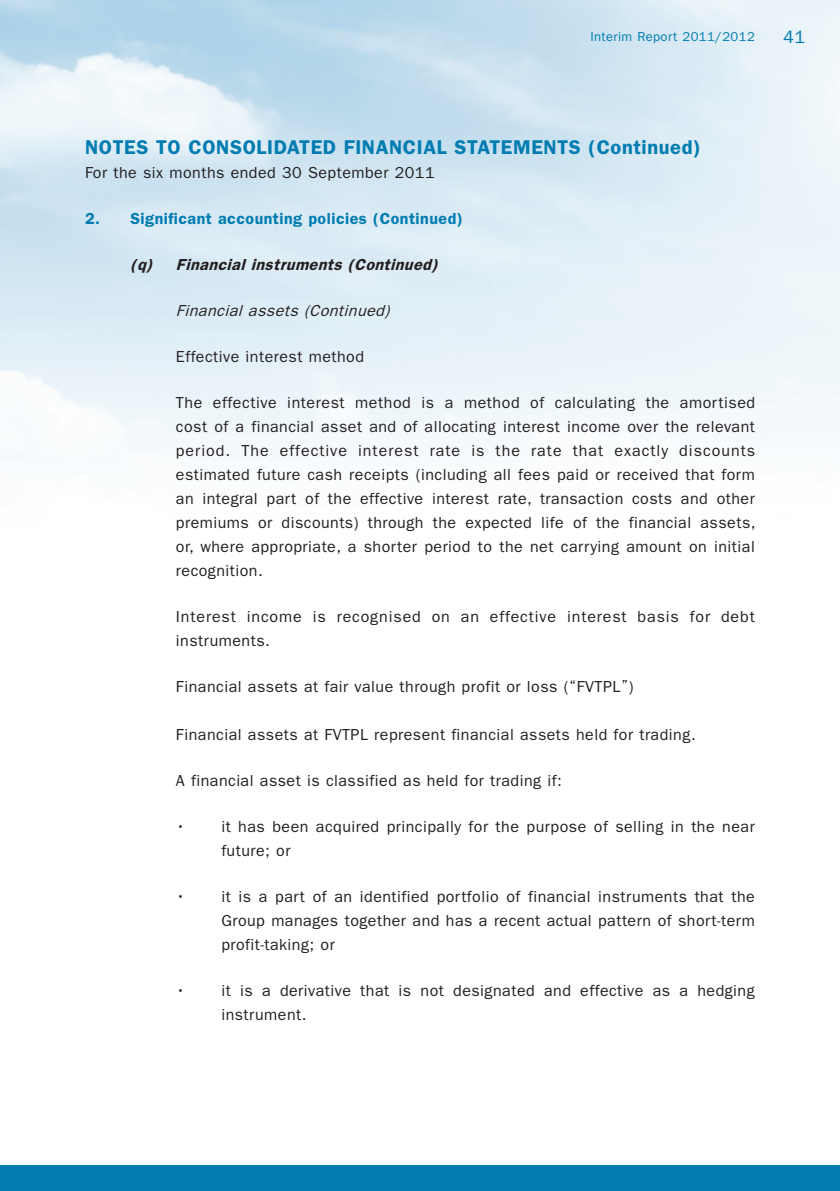
<style>
.page{position:relative;width:840px;height:1191px;background:#fff}
.page>*{position:absolute;margin:0;border:0;box-sizing:border-box;transform-origin:0 0}
.Heading_1{font:600 20px "ITC Franklin Gothic Std";letter-spacing:.03em;color:#007cb1}
.t1{font:18px "ITC Franklin Gothic Std";color:#007cb1}
.Body_Text{font:16px/24px "ITC Franklin Gothic Std";letter-spacing:.03em;color:#231f20;text-align:justify}
.Heading_5{font:16px "ITC Franklin Gothic Std";letter-spacing:.03em;color:#231f20}
.Body_Text-2{font:16px/24px "ITC Franklin Gothic Std";letter-spacing:.055em;color:#231f20}
.Heading_2{font:600 16px "ITC Franklin Gothic Std";letter-spacing:.03em;color:#007cb1}
.Heading_3{font:italic 600 16px "ITC Franklin Gothic Std";color:#231f20}
.Heading_4{font:italic 16px "ITC Franklin Gothic Std";color:#231f20}
.t2{font:13px "ITC Franklin Gothic Std";letter-spacing:.03em;color:#007cb1}
</style>
<div class="page">
<div style="left:0;top:1165px;width:839px;height:26px;background:#007cb1"></div>
<p class="t2" style="left:590px;top:30px;width:166px">Interim Report 2011/2012</p>
<p class="t1" style="left:782px;top:27px;width:24px">41</p>
<p class="Heading_1" style="left:85px;top:135px;width:616px">NOTES TO CONSOLIDATED FINANCIAL STATEMENTS (Continued)</p>
<p class="Body_Text" style="left:85px;top:161px;width:351px">For the six months ended 30 September 2011</p>
<p class="Heading_2" style="left:85px;top:209px;width:379px">2. Significant accounting policies (Continued)</p>
<p class="Heading_3" style="left:130px;top:255px;width:313px">(q) Financial instruments (Continued)</p>
<p class="Heading_4" style="left:176px;top:301px;width:220px">Financial assets (Continued)</p>
<p class="Heading_5" style="left:176px;top:347px;width:189px">Effective interest method</p>
<p class="Body_Text" style="left:176px;top:391px;width:581px">The effective interest method is a method of calculating the amortised cost of a financial asset and of allocating interest income over the relevant period. The effective interest rate is the rate that exactly discounts estimated future cash receipts (including all fees paid or received that form an integral part of the effective interest rate, transaction costs and other premiums or discounts) through the expected life of the financial assets, or, where appropriate, a shorter period to the net carrying amount on initial recognition.</p>
<p class="Body_Text-2" style="left:176px;top:605px;width:580px">Interest income is recognised on an effective interest basis for debt instruments.</p>
<p class="Heading_5" style="left:176px;top:677px;width:459px">Financial assets at fair value through profit or loss (“FVTPL”)</p>
<p class="Heading_5" style="left:176px;top:725px;width:521px">Financial assets at FVTPL represent financial assets held for trading.</p>
<p class="Body_Text" style="left:176px;top:769px;width:387px">A financial asset is classified as held for trading if:</p>
<p class="Body_Text" style="left:221px;top:815px;width:534px;text-indent:-45px">• it has been acquired principally for the purpose of selling in the near future; or</p>
<p class="Body_Text" style="left:221px;top:885px;width:534px;text-indent:-45px">• it is a part of an identified portfolio of financial instruments that the Group manages together and has a recent actual pattern of short-term profit-taking; or</p>
<p class="Body_Text" style="left:221px;top:979px;width:534px;text-indent:-45px">• it is a derivative that is not designated and effective as a hedging instrument.</p>
</div>
